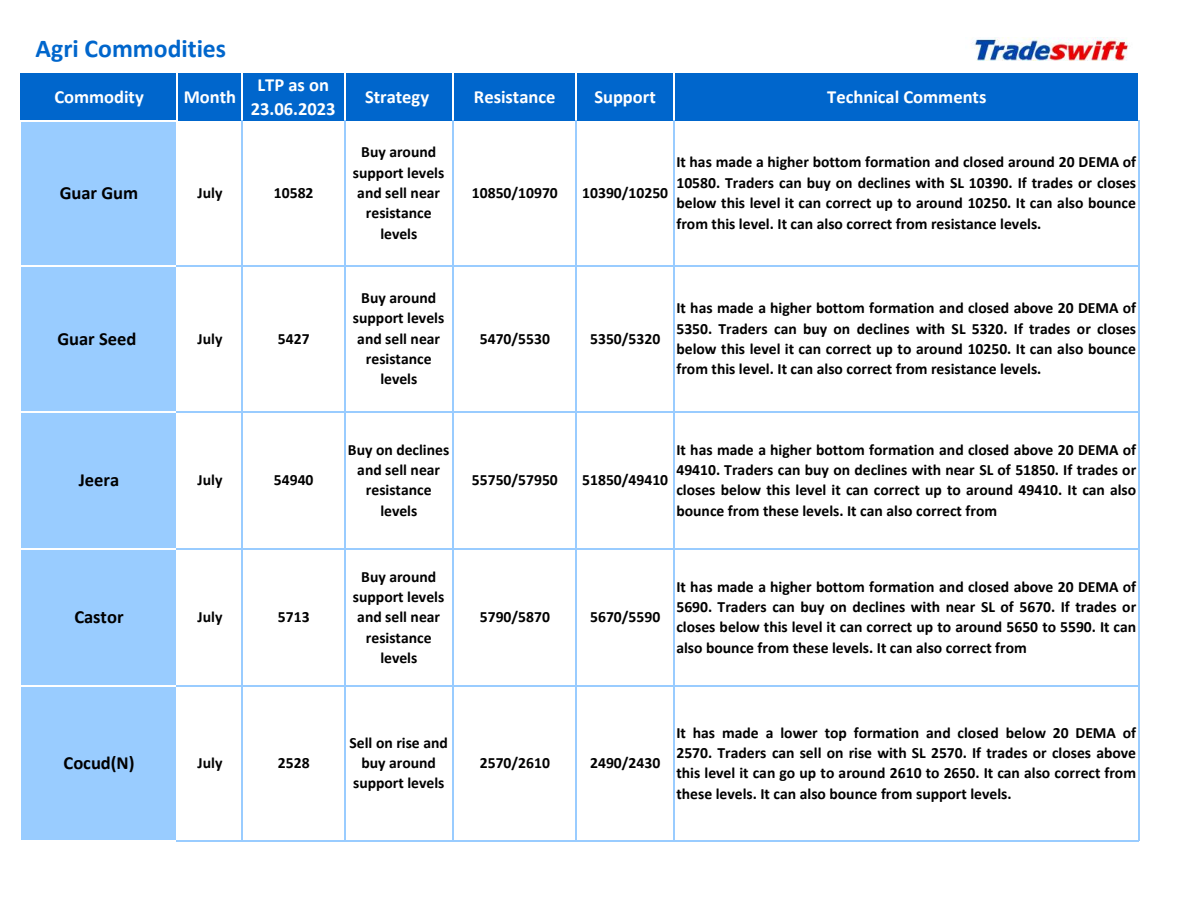
<style>
.page{position:relative;width:1188px;height:918px;background:#fff}
.page>*{position:absolute;margin:0;border:0;box-sizing:border-box;transform-origin:0 0}
.t1{font:700 25.8px "Calibri";color:#06c}
.t2{font:700 18.6px/24px "Calibri";color:#fff;text-align:center}
.t3{font:700 18.6px "Calibri";color:#000}
.t4{font:700 15.6px/20.4px "Calibri";color:#000;text-align:center}
</style>
<div class="page">
<div style="left:21px;top:73px;width:1118px;height:48px;background:#06c"></div>
<div style="left:21px;top:121px;width:156px;height:720px;background:#9cf"></div>
<hr style="left:241px;top:73px;width:1px;height:47px;background:#fff">
<hr style="left:344px;top:73px;width:1px;height:47px;background:#fff">
<hr style="left:453px;top:73px;width:1px;height:47px;background:#fff">
<hr style="left:576px;top:73px;width:1px;height:47px;background:#fff">
<hr style="left:673px;top:73px;width:1px;height:47px;background:#fff">
<hr style="left:1138px;top:73px;width:1px;height:47px;background:#fff">
<hr style="left:21px;top:265px;width:155px;height:1px;background:#fff">
<hr style="left:177px;top:73px;width:1px;height:192px;background:#fff">
<hr style="left:21px;top:411px;width:155px;height:2px;background:#fff">
<hr style="left:21px;top:548px;width:155px;height:2px;background:#fff">
<hr style="left:21px;top:685px;width:155px;height:2px;background:#fff">
<hr style="left:21px;top:840px;width:155px;height:1px;background:#fff">
<hr style="left:241px;top:121px;width:1px;height:720px;background:#9cf">
<hr style="left:344px;top:121px;width:1px;height:720px;background:#9cf">
<hr style="left:453px;top:121px;width:1px;height:720px;background:#9cf">
<hr style="left:576px;top:121px;width:1px;height:720px;background:#9cf">
<hr style="left:673px;top:121px;width:1px;height:720px;background:#9cf">
<hr style="left:1138px;top:121px;width:1px;height:720px;background:#9cf">
<hr style="left:21px;top:120px;width:157px;height:1px;background:#fff">
<hr style="left:177px;top:265px;width:962px;height:1px;background:#9cf">
<hr style="left:177px;top:411px;width:962px;height:2px;background:#9cf">
<hr style="left:177px;top:548px;width:962px;height:2px;background:#9cf">
<hr style="left:177px;top:685px;width:962px;height:2px;background:#9cf">
<hr style="left:177px;top:840px;width:962px;height:1px;background:#9cf">
<img style="left:972px;top:37px;width:156px;height:23px">
<h1 class="t1" style="left:36px;top:32px;width:192px">Agri Commodities</h1>
<p class="t2" style="left:54px;top:84px;width:91px">Commodity</p>
<p class="t2" style="left:184px;top:84px;width:54px">Month</p>
<p class="t2" style="left:251px;top:72px;width:86px">LTP as on<br>23.06.2023</p>
<p class="t2" style="left:365px;top:84px;width:66px">Strategy</p>
<p class="t2" style="left:474px;top:84px;width:83px">Resistance</p>
<p class="t2" style="left:594px;top:84px;width:63px">Support</p>
<p class="t2" style="left:827px;top:84px;width:161px">Technical Comments</p>
<p class="t3" style="left:60px;top:181px;width:80px">Guar Gum</p>
<p class="t4" style="left:198px;top:183px;width:26px">July</p>
<p class="t4" style="left:274px;top:183px;width:41px">10582</p>
<p class="t4" style="left:353px;top:142px;width:93px">Buy around support levels and sell near resistance levels</p>
<p class="t4" style="left:472px;top:183px;width:87px">10850/10970</p>
<p class="t4" style="left:582px;top:183px;width:87px">10390/10250</p>
<p class="t4" style="left:676px;top:152px;width:461px;text-align:justify">It has made a higher bottom formation and closed around 20 DEMA of 10580. Traders can buy on declines with SL 10390. If trades or closes below this level it can correct up to around 10250. It can also bounce from this level. It can also correct from resistance levels.</p>
<p class="t3" style="left:57px;top:327px;width:80px">Guar Seed</p>
<p class="t4" style="left:198px;top:328px;width:26px">July</p>
<p class="t4" style="left:278px;top:328px;width:33px">5427</p>
<p class="t4" style="left:353px;top:288px;width:93px">Buy around support levels and sell near resistance levels</p>
<p class="t4" style="left:480px;top:328px;width:72px">5470/5530</p>
<p class="t4" style="left:590px;top:328px;width:72px">5350/5320</p>
<p class="t4" style="left:676px;top:298px;width:461px;text-align:justify">It has made a higher bottom formation and closed above 20 DEMA of 5350. Traders can buy on declines with SL 5320. If trades or closes below this level it can correct up to around 10250. It can also bounce from this level. It can also correct from resistance levels.</p>
<p class="t3" style="left:79px;top:468px;width:42px">Jeera</p>
<p class="t4" style="left:198px;top:470px;width:26px">July</p>
<p class="t4" style="left:274px;top:470px;width:41px">54940</p>
<p class="t4" style="left:348px;top:439px;width:103px">Buy on declines and sell near resistance levels</p>
<p class="t4" style="left:472px;top:470px;width:87px">55750/57950</p>
<p class="t4" style="left:582px;top:470px;width:87px">51850/49410</p>
<p class="t4" style="left:676px;top:439px;width:461px;text-align:justify">It has made a higher bottom formation and closed above 20 DEMA of 49410. Traders can buy on declines with near SL of 51850. If trades or closes below this level it can correct up to around 49410. It can also bounce from these levels. It can also correct from</p>
<p class="t3" style="left:74px;top:605px;width:51px">Castor</p>
<p class="t4" style="left:198px;top:607px;width:26px">July</p>
<p class="t4" style="left:278px;top:607px;width:33px">5713</p>
<p class="t4" style="left:353px;top:566px;width:93px">Buy around support levels and sell near resistance levels</p>
<p class="t4" style="left:480px;top:607px;width:72px">5790/5870</p>
<p class="t4" style="left:590px;top:607px;width:72px">5670/5590</p>
<p class="t4" style="left:676px;top:576px;width:461px;text-align:justify">It has made a higher bottom formation and closed above 20 DEMA of 5690. Traders can buy on declines with near SL of 5670. If trades or closes below this level it can correct up to around 5650 to 5590. It can also bounce from these levels. It can also correct from</p>
<p class="t3" style="left:64px;top:751px;width:73px">Cocud(N)</p>
<p class="t4" style="left:198px;top:753px;width:26px">July</p>
<p class="t4" style="left:278px;top:753px;width:33px">2528</p>
<p class="t4" style="left:350px;top:732px;width:100px">Sell on rise and buy around support levels</p>
<p class="t4" style="left:480px;top:753px;width:72px">2570/2610</p>
<p class="t4" style="left:590px;top:753px;width:72px">2490/2430</p>
<p class="t4" style="left:676px;top:722px;width:461px;text-align:justify">It has made a lower top formation and closed below 20 DEMA of 2570. Traders can sell on rise with SL 2570. If trades or closes above this level it can go up to around 2610 to 2650. It can also correct from these levels. It can also bounce from support levels.</p>
</div>
